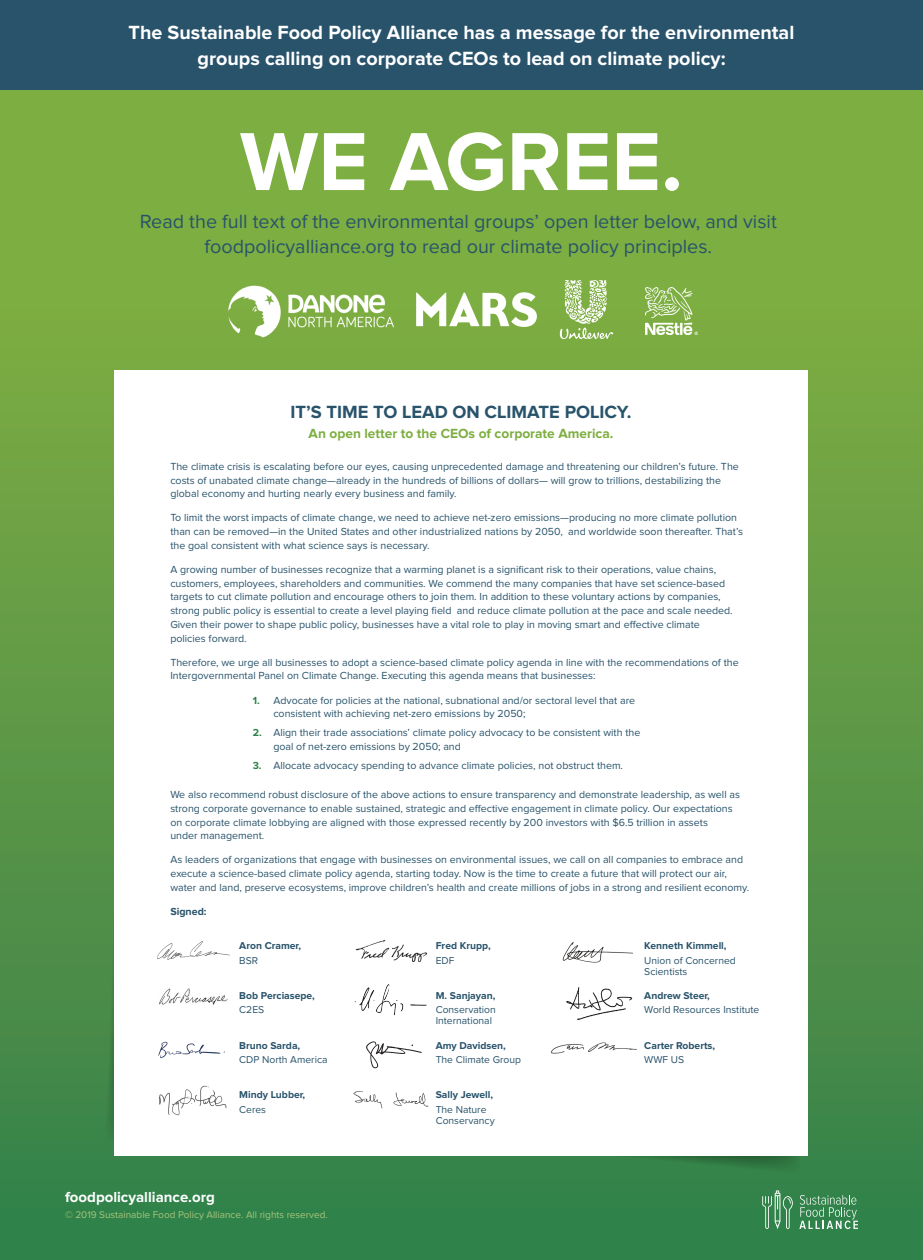
<style>
.page{position:relative;width:923px;height:1260px;background:#fff}
.page>*{position:absolute;margin:0;border:0;box-sizing:border-box;transform-origin:0 0}
.t1{font:700 85.25px "Proxima Nova";color:#fff}
.t2{font:19.75px/25.8px "Proxima Nova";color:#28536b;text-align:center}
.t3{font:700 19.75px/25.8px "Proxima Nova";color:#fff;text-align:center}
.t4{font:700 18.25px "Proxima Nova";color:#28536b}
.t5{font:700 15px "Proxima Nova";color:#fff}
.t6{font:700 13.75px "Proxima Nova";color:#7eae41}
.t7{font:10.62px/13.8px "Proxima Nova";color:#28536b}
.t8{font:700 10.62px "Proxima Nova";color:#28536b}
.t9{font:10.38px/14.1px "Proxima Nova";color:#28536b}
.t10{font:700 10.38px/14.1px "Proxima Nova";color:#28536b}
.t11{font:10px "Proxima Nova";color:#a9c47c}
.s1{font-weight:700;color:#2f8249}
.s2{font-weight:400}
.s3{font-weight:700}
</style>
<div class="page">
<div style="left:0;top:0;width:922px;height:1260px;background:linear-gradient(to bottom,#90b83f,#35814b)"></div>
<svg style="left:560px;top:280px;width:53px;height:59px;background:#a3c579"></svg>
<img style="left:225px;top:284px;width:169px;height:54px">
<img style="left:417px;top:292px;width:120px;height:35px">
<img style="left:645px;top:287px;width:52px;height:48px">
<svg style="left:799px;top:1195px;width:58px;height:34px;background:#5a9b6f"></svg>
<svg style="left:762px;top:1190px;width:30px;height:39px"></svg>
<div style="left:0;top:0;width:922px;height:90px;background:#28536b"></div>
<svg style="left:103px;top:370px;width:702px;height:804px;background:#498d4d"></svg>
<div style="left:114px;top:370px;width:694px;height:785px;background:#fff"></div>
<img style="left:157px;top:941px;width:73px;height:19px">
<img style="left:159px;top:988px;width:69px;height:17px">
<img style="left:158px;top:1041px;width:67px;height:17px">
<img style="left:159px;top:1086px;width:67px;height:30px">
<img style="left:355px;top:939px;width:73px;height:22px">
<img style="left:354px;top:984px;width:73px;height:31px">
<img style="left:366px;top:1041px;width:56px;height:28px">
<img style="left:353px;top:1091px;width:76px;height:18px">
<img style="left:562px;top:942px;width:70px;height:21px">
<img style="left:566px;top:987px;width:66px;height:33px">
<img style="left:550px;top:1042px;width:87px;height:12px">
<p class="t3" style="left:129px;top:21px;width:667px">The Sustainable Food Policy Alliance has a message for the environmental groups calling on corporate CEOs to lead on climate policy:</p>
<p class="t1" style="left:240px;top:123px;width:444px">WE AGREE.</p>
<p class="t2" style="left:140px;top:209px;width:638px">Read the full text of the environmental groups’ open letter below, and visit foodpolicyalliance.org to read our climate policy principles.</p>
<p class="t4" style="left:290px;top:403px;width:343px">IT’S TIME TO LEAD ON CLIMATE POLICY.</p>
<p class="t6" style="left:308px;top:427px;width:306px">An open letter to the CEOs of corporate America.</p>
<p class="t7" style="left:170px;top:460px;width:570px">The climate crisis is escalating before our eyes, causing unprecedented damage and threatening our children’s future. The costs of unabated climate change—already in the hundreds of billions of dollars— will grow to trillions, destabilizing the global economy and hurting nearly every business and family.</p>
<p class="t7" style="left:170px;top:511px;width:574px">To limit the worst impacts of climate change, we need to achieve net-zero emissions—producing no more climate pollution than can be removed—in the United States and other industrialized nations by 2050, and worldwide soon thereafter. That’s the goal consistent with what science says is necessary.</p>
<p class="t7" style="left:170px;top:563px;width:564px">A growing number of businesses recognize that a warming planet is a significant risk to their operations, value chains, customers, employees, shareholders and communities. We commend the many companies that have set science-based targets to cut climate pollution and encourage others to join them. In addition to these voluntary actions by companies, strong public policy is essential to create a level playing field and reduce climate pollution at the pace and scale needed.<br>Given their power to shape public policy, businesses have a vital role to play in moving smart and effective climate policies forward.</p>
<p class="t7" style="left:170px;top:656px;width:570px">Therefore, we urge all businesses to adopt a science-based climate policy agenda in line with the recommendations of the<br>Intergovernmental Panel on Climate Change. Executing this agenda means that businesses:</p>
<p class="t7" style="left:273px;top:694px;width:363px;text-indent:-21px"><span class="s1">1.</span> Advocate for policies at the national, subnational and/or sectoral level that are consistent with achieving net-zero emissions by 2050;</p>
<p class="t7" style="left:273px;top:726px;width:368px;text-indent:-21px"><span class="s1">2.</span> Align their trade associations’ climate policy advocacy to be consistent with the goal of net-zero emissions by 2050; and</p>
<p class="t7" style="left:253px;top:759px;width:372px"><span class="s1">3.</span> Allocate advocacy spending to advance climate policies, not obstruct them.</p>
<p class="t7" style="left:170px;top:788px;width:571px">We also recommend robust disclosure of the above actions to ensure transparency and demonstrate leadership, as well as strong corporate governance to enable sustained, strategic and effective engagement in climate policy. Our expectations on corporate climate lobbying are aligned with those expressed recently by 200 investors with $6.5 trillion in assets<br>under management.</p>
<p class="t7" style="left:170px;top:853px;width:580px">As leaders of organizations that engage with businesses on environmental issues, we call on all companies to embrace and execute a science-based climate policy agenda, starting today. Now is the time to create a future that will protect our air, water and land, preserve ecosystems, improve children’s health and create millions of jobs in a strong and resilient economy.</p>
<p class="t8" style="left:170px;top:906px;width:38px">Signed:</p>
<p class="t10" style="left:239px;top:939px;width:63px">Aron Cramer,<br><span class="s2">BSR</span></p>
<p class="t10" style="left:435px;top:939px;width:56px">Fred Krupp,<br><span class="s2">EDF</span></p>
<p class="t9" style="left:644px;top:939px;width:93px"><span class="s3">Kenneth Kimmell,<br></span>Union of Concerned</p>
<p class="t9" style="left:644px;top:965px;width:45px">Scientists</p>
<p class="t10" style="left:239px;top:989px;width:77px">Bob Perciasepe,<br><span class="s2">C2ES</span></p>
<p class="t9" style="left:644px;top:989px;width:116px"><span class="s3">Andrew Steer,<br></span>World Resources Institute</p>
<p class="t9" style="left:239px;top:1039px;width:90px"><span class="s3">Bruno Sarda,<br></span>CDP North America</p>
<p class="t9" style="left:435px;top:989px;width:62px"><span class="s3">M. Sanjayan,<br></span>Conservation</p>
<p class="t9" style="left:435px;top:1014px;width:58px">International</p>
<p class="t9" style="left:435px;top:1039px;width:87px"><span class="s3">Amy Davidsen,<br></span>The Climate Group</p>
<p class="t10" style="left:435px;top:1088px;width:59px">Sally Jewell,<br><span class="s2">The Nature</span></p>
<p class="t9" style="left:435px;top:1114px;width:61px">Conservancy</p>
<p class="t10" style="left:644px;top:1039px;width:72px">Carter Roberts,<br><span class="s2">WWF US</span></p>
<p class="t10" style="left:239px;top:1088px;width:67px">Mindy Lubber,<br><span class="s2">Ceres</span></p>
<p class="t5" style="left:65px;top:1190px;width:151px">foodpolicyalliance.org</p>
<p class="t11" style="left:65px;top:1211px;width:264px">© 2019 Sustainable Food Policy Alliance. All rights reserved.</p>
</div>
